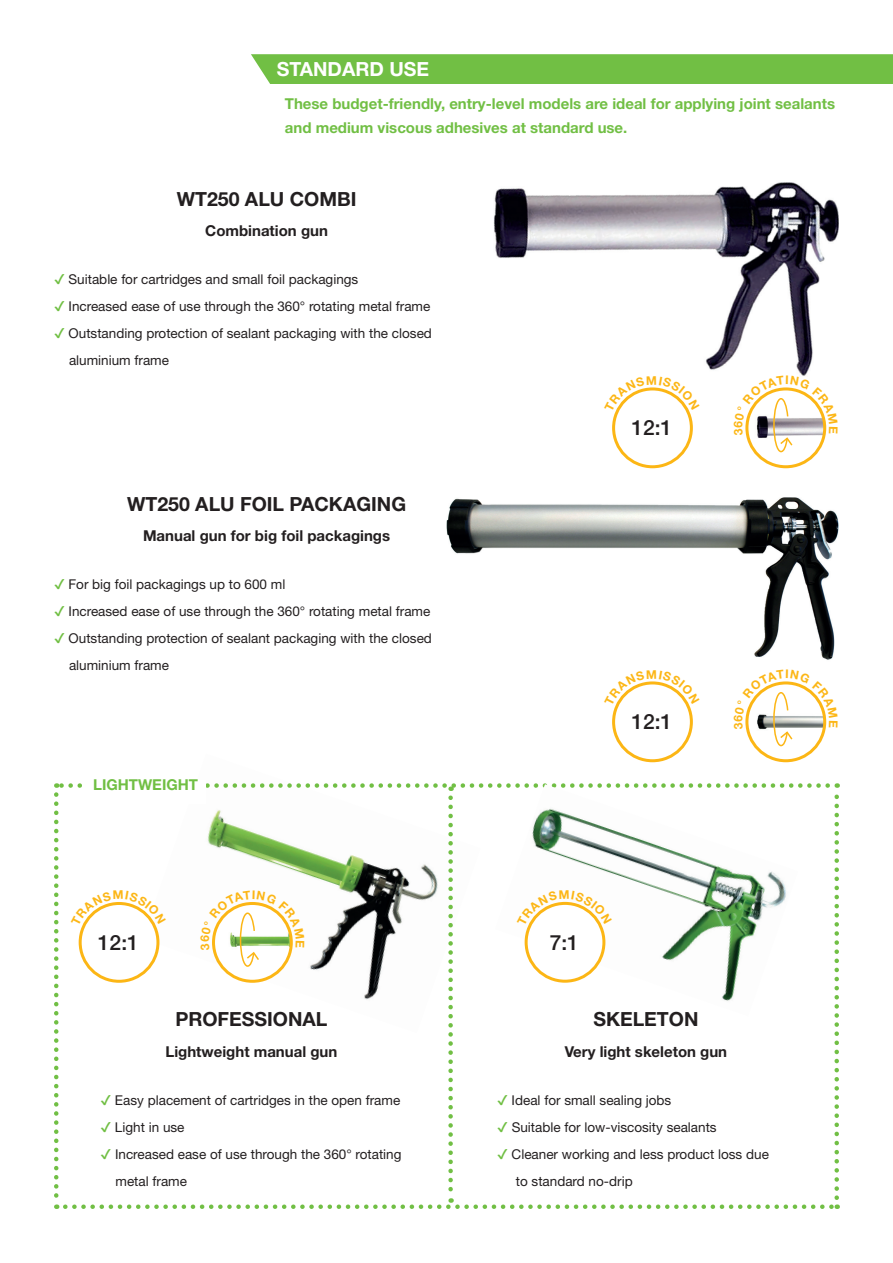
<style>
.page{position:relative;width:893px;height:1263px;background:#fff}
.page>*{position:absolute;margin:0;border:0;box-sizing:border-box;transform-origin:0 0}
.t1{font:500 21px "Helvetica Neue LT Std";color:#231f20}
.t2{font:700 19.5px "Helvetica Neue LT Std";color:#231f20}
.t3{font:700 19.5px "Helvetica Neue LT Std";color:#fff}
.t4{font:700 15px/24px "Helvetica Neue LT Std";color:#71bf44}
.t5{font:700 15px "Helvetica Neue LT Std";color:#231f20}
.t6{font:13.5px/27px "Helvetica Neue LT Std";color:#231f20}
.s1{color:#71bf44}
</style>
<div class="page">
<div style="left:251px;top:54px;width:642px;height:30px;background:#71bf44"></div>
<img style="left:493px;top:182px;width:346px;height:194px">
<img style="left:446px;top:497px;width:393px;height:163px">
<svg style="left:747px;top:389px;width:78px;height:78px"></svg>
<img style="left:754px;top:453px;width:30px;height:14px">
<div style="left:612px;top:387px;width:81px;height:81px;border:3px solid #fcb615;border-radius:50%"></div>
<img style="left:754px;top:747px;width:64px;height:14px">
<div style="left:612px;top:681px;width:81px;height:81px;border:3px solid #fcb615;border-radius:50%"></div>
<svg style="left:54px;top:783px;width:785px;height:426px"></svg>
<svg style="left:745px;top:387px;width:82px;height:66px"></svg>
<svg style="left:615px;top:387px;width:75px;height:25px"></svg>
<svg style="left:745px;top:681px;width:82px;height:66px"></svg>
<svg style="left:615px;top:681px;width:75px;height:25px"></svg>
<h2 class="t3" style="left:277px;top:57px;width:154px">STANDARD USE</h2>
<p class="t4" style="left:285px;top:91px;width:552px">These budget-friendly, entry-level models are ideal for applying joint sealants and medium viscous adhesives at standard use.</p>
<h2 class="t2" style="left:177px;top:187px;width:181px">WT250 ALU COMBI</h2>
<p class="t5" style="left:205px;top:221px;width:124px">Combination gun</p>
<p class="t6" style="left:54px;top:265px;width:306px"><span class="s1">✔</span> Suitable for cartridges and small foil packagings</p>
<p class="t6" style="left:54px;top:292px;width:378px"><span class="s1">✔</span> Increased ease of use through the 360° rotating metal frame</p>
<p class="t6" style="left:69px;top:319px;width:364px;text-indent:-15px"><span class="s1">✔</span> Outstanding protection of sealant packaging with the closed aluminium frame</p>
<h2 class="t2" style="left:127px;top:492px;width:281px">WT250 ALU FOIL PACKAGING</h2>
<p class="t5" style="left:143px;top:527px;width:249px">Manual gun for big foil packagings</p>
<p class="t6" style="left:54px;top:571px;width:233px"><span class="s1">✔</span> For big foil packagings up to 600 ml</p>
<p class="t6" style="left:54px;top:598px;width:378px"><span class="s1">✔</span> Increased ease of use through the 360° rotating metal frame</p>
<p class="t6" style="left:69px;top:625px;width:364px;text-indent:-15px"><span class="s1">✔</span> Outstanding protection of sealant packaging with the closed aluminium frame</p>
<p class="t4" style="left:93px;top:773px;width:106px">LIGHTWEIGHT</p>
<h1 class="t1" style="left:98px;top:930px;width:42px">12:1</h1>
<h1 class="t1" style="left:550px;top:930px;width:31px">7:1</h1>
<h1 class="t1" style="left:631px;top:415px;width:42px">12:1</h1>
<h1 class="t1" style="left:631px;top:709px;width:42px">12:1</h1>
<h2 class="t2" style="left:175px;top:1007px;width:154px">PROFESSIONAL</h2>
<p class="t5" style="left:165px;top:1043px;width:173px">Lightweight manual gun</p>
<p class="t6" style="left:100px;top:1087px;width:301px"><span class="s1">✔</span> Easy placement of cartridges in the open frame</p>
<p class="t6" style="left:100px;top:1114px;width:86px"><span class="s1">✔</span> Light in use</p>
<p class="t6" style="left:115px;top:1141px;width:288px;text-indent:-15px"><span class="s1">✔</span> Increased ease of use through the 360° rotating metal frame</p>
<h2 class="t2" style="left:593px;top:1007px;width:107px">SKELETON</h2>
<p class="t5" style="left:565px;top:1043px;width:164px">Very light skeleton gun</p>
<p class="t6" style="left:497px;top:1087px;width:176px"><span class="s1">✔</span> Ideal for small sealing jobs</p>
<p class="t6" style="left:497px;top:1114px;width:221px"><span class="s1">✔</span> Suitable for low-viscosity sealants</p>
<p class="t6" style="left:516px;top:1141px;width:255px;text-indent:-19px"><span class="s1">✔</span> Cleaner working and less product loss due to standard no-drip</p>
</div>
